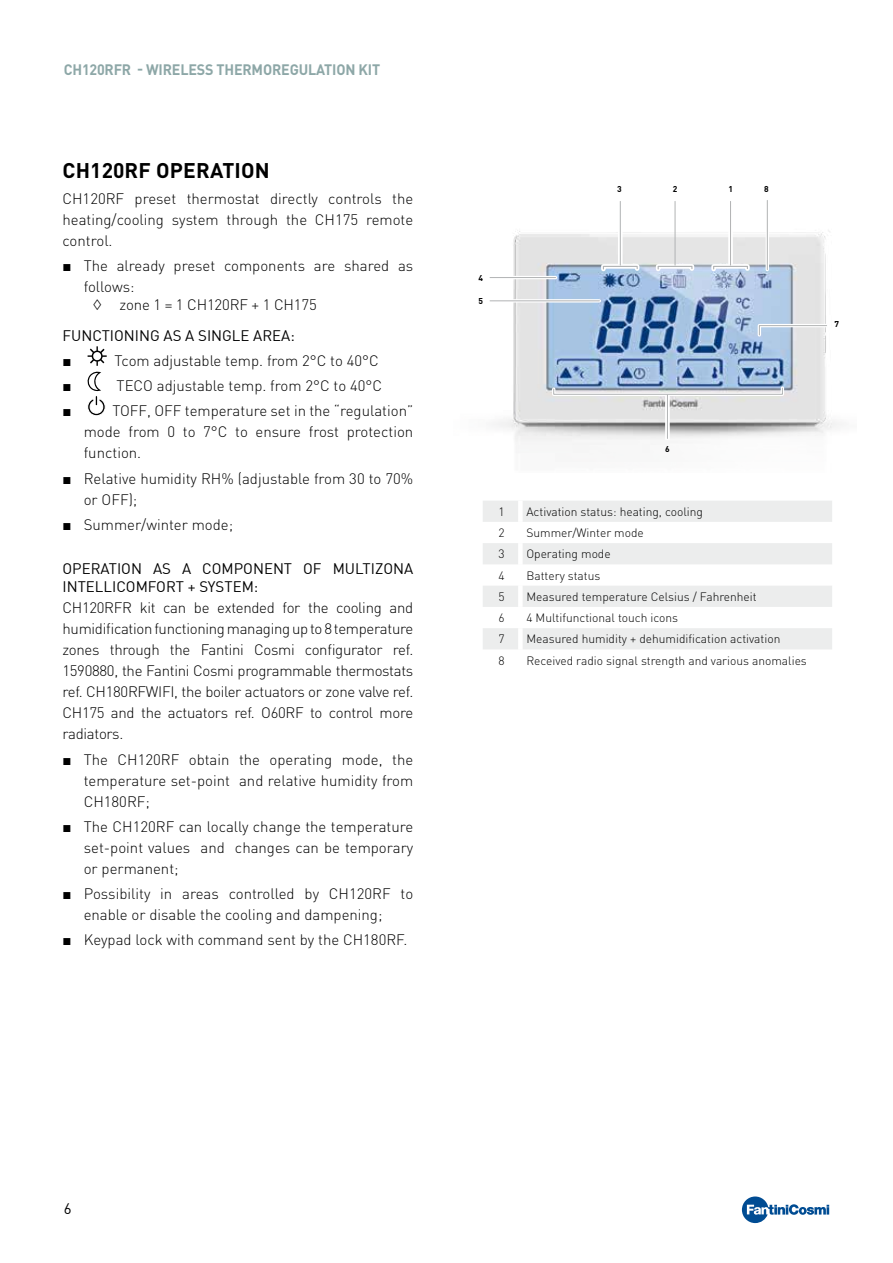
<style>
.page{position:relative;width:893px;height:1263px;background:#fff}
.page>*{position:absolute;margin:0;border:0;box-sizing:border-box;transform-origin:0 0}
.t1{font:700 21px "DIN Pro";letter-spacing:.01em;color:#000}
.t2{font:300 15px/21px "DIN Pro";color:#000;text-align:justify}
.t3{font:15px/18px "DIN";color:#000}
.t4{font:700 15px "DIN Pro";letter-spacing:-.01em;color:#8da7a7;scale:.95 1}
.t5{font:15px "Arial";color:#000}
.t6{font:300 12px "DIN Pro";color:#000}
.t7{font:700 8.4px "DIN Pro";color:#000}
.s1{font-family:"Arial";font-weight:400}
</style>
<div class="page">
<svg style="left:742px;top:1196px;width:87px;height:27px"></svg>
<svg style="left:87px;top:346px;width:20px;height:70px"></svg>
<img style="left:489px;top:201px;width:353px;height:244px">
<hr style="left:490px;top:276px;width:66px;height:3px;background:#fff">
<hr style="left:490px;top:277px;width:66px;height:1px;background:#b1b3b4">
<svg style="left:490px;top:299px;width:109px;height:4px"></svg>
<hr style="left:490px;top:300px;width:109px;height:1px;background:#b1b3b4">
<svg style="left:756px;top:322px;width:74px;height:16px"></svg>
<hr style="left:766px;top:200px;width:3px;height:70px;background:#fff">
<hr style="left:767px;top:200px;width:1px;height:70px;background:#b1b3b4">
<div style="left:711px;top:264px;width:39px;height:7px;border:5px solid #fff"></div>
<div style="left:713px;top:266px;width:35px;height:4px;border:1px solid #b1b3b4"></div>
<div style="left:656px;top:264px;width:38px;height:7px;border:5px solid #fff"></div>
<div style="left:658px;top:266px;width:34px;height:4px;border:1px solid #b1b3b4"></div>
<div style="left:601px;top:264px;width:38px;height:7px;border:5px solid #fff"></div>
<div style="left:603px;top:266px;width:35px;height:4px;border:1px solid #b1b3b4"></div>
<div style="left:728px;top:205px;width:5px;height:60px;background:#fff"></div>
<div style="left:618px;top:205px;width:5px;height:60px;background:#f7f7f7"></div>
<hr style="left:730px;top:201px;width:1px;height:64px;background:#b1b3b4">
<hr style="left:675px;top:201px;width:1px;height:64px;background:#b1b3b4">
<hr style="left:620px;top:201px;width:1px;height:64px;background:#b1b3b4">
<div style="left:665px;top:395px;width:5px;height:45px;background:#fff"></div>
<svg style="left:550px;top:385px;width:236px;height:13px;background:#bcc5d0"></svg>
<hr style="left:667px;top:395px;width:1px;height:43px;background:#b1b3b4">
<svg style="left:483px;top:501px;width:349px;height:148px;fill:#eceded"></svg>
<div style="left:518px;top:501px;width:5px;height:21px;background:#fff"></div>
<div style="left:518px;top:522px;width:5px;height:21px;background:#fff"></div>
<div style="left:518px;top:543px;width:5px;height:21px;background:#fff"></div>
<div style="left:518px;top:564px;width:5px;height:22px;background:#fff"></div>
<div style="left:518px;top:586px;width:5px;height:21px;background:#fff"></div>
<div style="left:518px;top:628px;width:5px;height:21px;background:#fff"></div>
<div style="left:518px;top:607px;width:5px;height:21px;background:#fff"></div>
<p class="t4" style="left:64px;top:60px;width:334px">CH120RFR - WIRELESS THERMOREGULATION KIT</p>
<h1 class="t1" style="left:63px;top:156px;width:209px">CH120RF OPERATION</h1>
<p class="t2" style="left:62px;top:187px;width:352px">CH120RF preset thermostat directly controls the heating/cooling system through the CH175 remote control.</p>
<p class="t2" style="left:84px;top:254px;width:331px;text-indent:-21px"><span class="s1">■</span> The already preset components are shared as follows:</p>
<p class="t2" style="left:92px;top:293px;width:226px">◊ zone 1 = 1 CH120RF + 1 CH175</p>
<p class="t3" style="left:62px;top:326px;width:234px">FUNCTIONING AS A SINGLE AREA:</p>
<p class="t5" style="left:62px;top:350px;width:11px">■</p>
<p class="t2" style="left:114px;top:349px;width:266px">Tcom adjustable temp. from 2°C to 40°C</p>
<p class="t5" style="left:62px;top:375px;width:11px">■</p>
<p class="t2" style="left:117px;top:374px;width:267px">TECO adjustable temp. from 2°C to 40°C</p>
<p class="t5" style="left:62px;top:401px;width:11px">■</p>
<p class="t2" style="left:84px;top:400px;width:331px;text-indent:29px">TOFF, OFF temperature set in the “regulation” mode from 0 to 7°C to ensure frost protection function.</p>
<p class="t2" style="left:84px;top:467px;width:331px;text-indent:-21px"><span class="s1">■</span> Relative humidity RH% (adjustable from 30 to 70% or OFF);</p>
<p class="t2" style="left:62px;top:513px;width:172px"><span class="s1">■</span> Summer/winter mode;</p>
<p class="t3" style="left:62px;top:560px;width:352px">OPERATION AS A COMPONENT OF MULTIZONA<br>INTELLICOMFORT + SYSTEM:</p>
<p class="t2" style="left:62px;top:597px;width:352px">CH120RFR kit can be extended for the cooling and humidification functioning managing up to 8 temperature zones through the Fantini Cosmi configurator ref.<br>1590880, the Fantini Cosmi programmable thermostats ref. CH180RFWIFI, the boiler actuators or zone valve ref.<br>CH175 and the actuators ref. O60RF to control more radiators.</p>
<p class="t2" style="left:84px;top:748px;width:331px;text-indent:-21px"><span class="s1">■</span> The CH120RF obtain the operating mode, the temperature set-point and relative humidity from CH180RF;</p>
<p class="t2" style="left:84px;top:815px;width:331px;text-indent:-21px"><span class="s1">■</span> The CH120RF can locally change the temperature set-point values and changes can be temporary or permanent;</p>
<p class="t2" style="left:84px;top:882px;width:331px;text-indent:-21px"><span class="s1">■</span> Possibility in areas controlled by CH120RF to enable or disable the cooling and dampening;</p>
<p class="t2" style="left:62px;top:929px;width:346px"><span class="s1">■</span> Keypad lock with command sent by the CH180RF.</p>
<p class="t7" style="left:478px;top:272px;width:6px">4</p>
<p class="t7" style="left:478px;top:295px;width:6px">5</p>
<p class="t7" style="left:617px;top:183px;width:6px">3</p>
<p class="t7" style="left:673px;top:183px;width:6px">2</p>
<p class="t7" style="left:728px;top:183px;width:6px">1</p>
<p class="t7" style="left:764px;top:183px;width:6px">8</p>
<p class="t7" style="left:834px;top:318px;width:6px">7</p>
<p class="t7" style="left:665px;top:443px;width:6px">6</p>
<p class="t6" style="left:498px;top:503px;width:8px">1</p>
<p class="t6" style="left:526px;top:503px;width:178px">Activation status: heating, cooling</p>
<p class="t6" style="left:498px;top:524px;width:8px">2</p>
<p class="t6" style="left:526px;top:524px;width:119px">Summer/Winter mode</p>
<p class="t6" style="left:498px;top:546px;width:8px">3</p>
<p class="t6" style="left:526px;top:546px;width:86px">Operating mode</p>
<p class="t6" style="left:498px;top:567px;width:8px">4</p>
<p class="t6" style="left:526px;top:567px;width:76px">Battery status</p>
<p class="t6" style="left:498px;top:588px;width:8px">5</p>
<p class="t6" style="left:526px;top:588px;width:232px">Measured temperature Celsius / Fahrenheit</p>
<p class="t6" style="left:498px;top:610px;width:8px">6</p>
<p class="t6" style="left:526px;top:610px;width:153px">4 Multifunctional touch icons</p>
<p class="t6" style="left:498px;top:631px;width:8px">7</p>
<p class="t6" style="left:526px;top:631px;width:255px">Measured humidity + dehumidification activation</p>
<p class="t6" style="left:498px;top:652px;width:8px">8</p>
<p class="t6" style="left:526px;top:652px;width:282px">Received radio signal strength and various anomalies</p>
<p class="t3" style="left:64px;top:1199px;width:9px">6</p>
</div>
